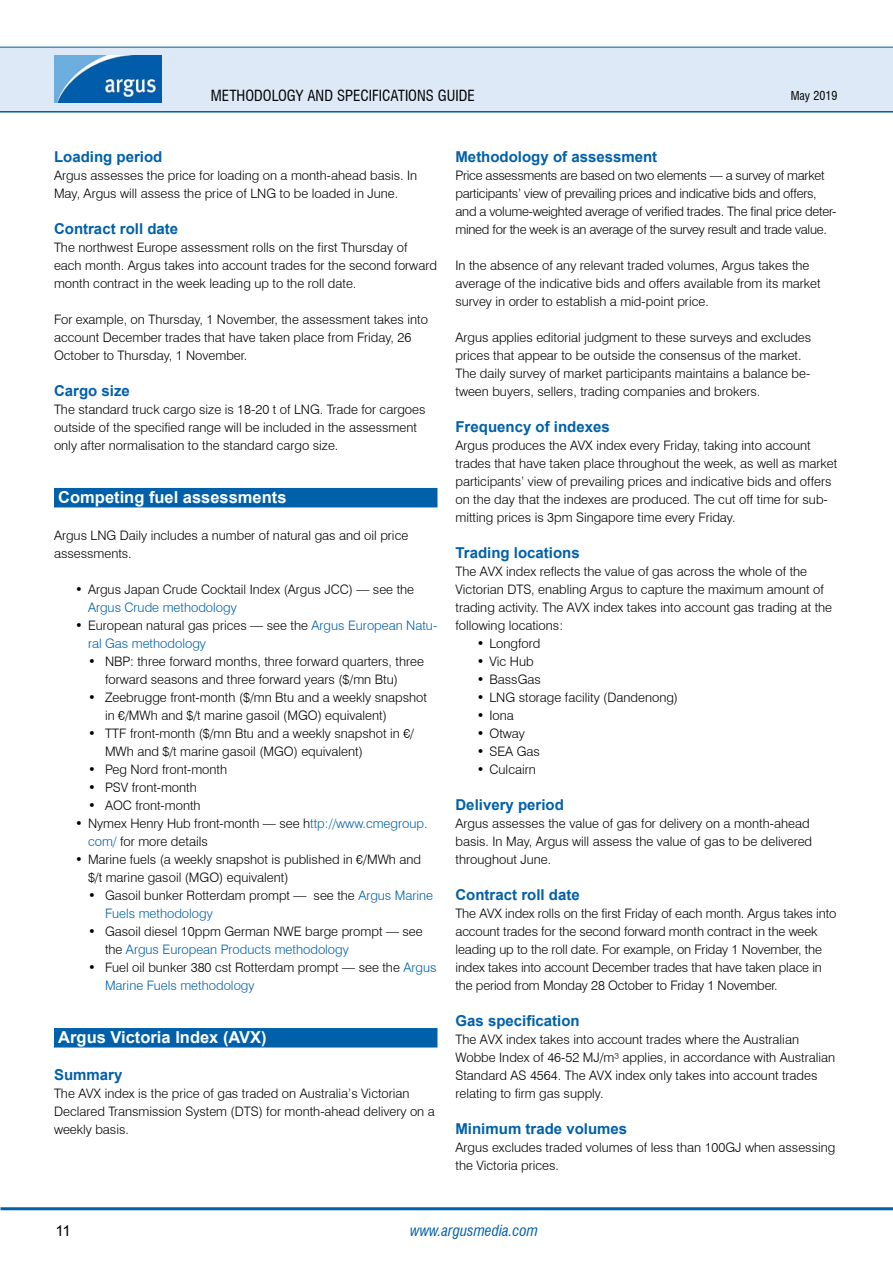
<style>
.page{position:relative;width:893px;height:1263px;background:#fff}
.page>*{position:absolute;margin:0;border:0;box-sizing:border-box;transform-origin:0 0}
.t1{font:700 16.5px "Arial";color:#fff}
.t2{font:700 15px "Arial";color:#0060a9}
.t3{font:condensed 15px "Swiss 721 BT";color:#000}
.t4{font:italic condensed 15px "Swiss 721 BT";color:#0060a9}
.t5{font:15px "Arial";color:#000}
.t6{font:300 13.05px/18px "Swiss 721 BT";color:#000}
.t7{font:300 13.05px/18px "Swiss 721 BT";letter-spacing:-.02em;color:#000}
.t8{font:300 13.05px/18px "Swiss 721 BT";color:#0060a9}
.t9{font:condensed 12px "Swiss 721 BT";color:#000}
.s1{color:#000}
.s2{color:#0060a9}
</style>
<div class="page">
<hr style="left:0;top:110px;width:893px;height:3px;background:#0060a9">
<div style="left:0;top:47px;width:893px;height:64px;background:#dee9f7"></div>
<hr style="left:0;top:47px;width:893px;height:1px;background:#0060a9">
<img style="left:54px;top:56px;width:108px;height:46px">
<hr style="left:1px;top:1207px;width:892px;height:3px;background:#0060a9">
<div style="left:54px;top:488px;width:383px;height:19px;background:#0060a9"></div>
<div style="left:54px;top:1028px;width:383px;height:19px;background:#0060a9"></div>
<p class="t3" style="left:211px;top:86px;width:106px">METHODOLOGY AND</p>
<p class="t3" style="left:337px;top:86px;width:139px">SPECIFICATIONS GUIDE</p>
<p class="t9" style="left:791px;top:88px;width:48px">MAY 2019</p>
<p class="t2" style="left:54px;top:147px;width:110px">Loading period</p>
<p class="t6" style="left:54px;top:166px;width:365px">Argus assesses the price for loading on a month-ahead basis. In<br>May, Argus will assess the price of LNG to be loaded in June.</p>
<p class="t2" style="left:54px;top:219px;width:126px">Contract roll date</p>
<p class="t6" style="left:54px;top:238px;width:384px">The northwest Europe assessment rolls on the first Thursday of each month. Argus takes into account trades for the second forward month contract in the week leading up to the roll date.</p>
<p class="t6" style="left:54px;top:310px;width:375px">For example, on Thursday, 1 November, the assessment takes into account December trades that have taken place from Friday, 26<br>October to Thursday, 1 November.</p>
<p class="t2" style="left:54px;top:381px;width:77px">Cargo size</p>
<p class="t6" style="left:54px;top:400px;width:373px">The standard truck cargo size is 18-20 t of LNG. Trade for cargoes outside of the specified range will be included in the assessment only after normalisation to the standard cargo size.</p>
<p class="t1" style="left:58px;top:486px;width:230px">Competing fuel assessments</p>
<p class="t6" style="left:54px;top:526px;width:356px">Argus LNG Daily includes a number of natural gas and oil price assessments.</p>
<p class="t6" style="left:75px;top:580px;width:340px">• Argus Japan Crude Cocktail Index (Argus JCC) — see the</p>
<p class="t8" style="left:88px;top:598px;width:150px">Argus Crude methodology</p>
<p class="t8" style="left:88px;top:616px;width:351px;text-indent:-13px"><span class="s1">• European natural gas prices — see the</span> Argus European Natu&shy;ral Gas methodology</p>
<p class="t6" style="left:105px;top:652px;width:320px;text-indent:-17px">• NBP: three forward months, three forward quarters, three forward seasons and three forward years ($/mn Btu)</p>
<p class="t6" style="left:105px;top:688px;width:323px;text-indent:-17px">• Zeebrugge front-month ($/mn Btu and a weekly snapshot in €/MWh and $/t marine gasoil (MGO) equivalent)</p>
<p class="t6" style="left:105px;top:724px;width:311px;text-indent:-17px">• TTF front-month ($/mn Btu and a weekly snapshot in €/<br>MWh and $/t marine gasoil (MGO) equivalent)</p>
<p class="t6" style="left:88px;top:760px;width:141px">• Peg Nord front-month</p>
<p class="t6" style="left:88px;top:778px;width:110px">• PSV front-month</p>
<p class="t6" style="left:88px;top:796px;width:114px">• AOC front-month</p>
<p class="t6" style="left:88px;top:814px;width:341px;text-indent:-13px">• Nymex Henry Hub front-month — see h<span class="s2">ttp://www.cmegroup. com/</span> for more details</p>
<p class="t6" style="left:88px;top:850px;width:335px;text-indent:-13px">• Marine fuels (a weekly snapshot is published in €/MWh and $/t marine gasoil (MGO) equivalent)</p>
<p class="t6" style="left:105px;top:886px;width:330px;text-indent:-17px">• Gasoil bunker Rotterdam prompt — see the <span class="s2">Argus Marine<br>Fuels methodology</span></p>
<p class="t6" style="left:105px;top:922px;width:319px;text-indent:-17px">• Gasoil diesel 10ppm German NWE barge prompt — see the <span class="s2">Argus European Products methodology</span></p>
<p class="t6" style="left:105px;top:958px;width:333px;text-indent:-17px">• Fuel oil bunker 380 cst Rotterdam prompt — see the <span class="s2">Argus<br>Marine Fuels methodology</span></p>
<p class="t1" style="left:58px;top:1027px;width:210px">Argus Victoria Index (AVX)</p>
<p class="t2" style="left:54px;top:1065px;width:70px">Summary</p>
<p class="t6" style="left:54px;top:1084px;width:382px">The AVX index is the price of gas traded on Australia’s Victorian<br>Declared Transmission System (DTS) for month-ahead delivery on a weekly basis.</p>
<p class="t2" style="left:455px;top:147px;width:203px">Methodology of assessment</p>
<p class="t7" style="left:455px;top:166px;width:382px">Price assessments are based on two elements — a survey of market participants’ view of prevailing prices and indicative bids and offers, and a volume-weighted average of verified trades. The final price deter&shy;mined for the week is an average of the survey result and trade value.</p>
<p class="t6" style="left:455px;top:256px;width:367px">In the absence of any relevant traded volumes, Argus takes the average of the indicative bids and offers available from its market survey in order to establish a mid-point price.</p>
<p class="t6" style="left:455px;top:328px;width:357px">Argus applies editorial judgment to these surveys and excludes prices that appear to be outside the consensus of the market.<br>The daily survey of market participants maintains a balance be&shy;tween buyers, sellers, trading companies and brokers.</p>
<p class="t2" style="left:455px;top:417px;width:156px">Frequency of indexes</p>
<p class="t6" style="left:455px;top:436px;width:383px">Argus produces the AVX index every Friday, taking into account trades that have taken place throughout the week, as well as market participants’ view of prevailing prices and indicative bids and offers on the day that the indexes are produced. The cut off time for sub&shy;mitting prices is 3pm Singapore time every Friday.</p>
<p class="t2" style="left:455px;top:543px;width:126px">Trading locations</p>
<p class="t6" style="left:455px;top:562px;width:378px">The AVX index reflects the value of gas across the whole of the Victorian DTS, enabling Argus to capture the maximum amount of trading activity. The AVX index takes into account gas trading at the following locations:</p>
<p class="t6" style="left:477px;top:634px;width:65px">• Longford</p>
<p class="t6" style="left:477px;top:652px;width:58px">• Vic Hub</p>
<p class="t6" style="left:477px;top:670px;width:66px">• BassGas</p>
<p class="t6" style="left:477px;top:688px;width:203px">• LNG storage facility (Dandenong)</p>
<p class="t6" style="left:477px;top:706px;width:39px">• Iona</p>
<p class="t6" style="left:477px;top:724px;width:50px">• Otway</p>
<p class="t6" style="left:477px;top:742px;width:65px">• SEA Gas</p>
<p class="t6" style="left:477px;top:760px;width:61px">• Culcairn</p>
<p class="t2" style="left:455px;top:795px;width:110px">Delivery period</p>
<p class="t6" style="left:455px;top:814px;width:358px">Argus assesses the value of gas for delivery on a month-ahead basis. In May, Argus will assess the value of gas to be delivered throughout June.</p>
<p class="t2" style="left:455px;top:885px;width:126px">Contract roll date</p>
<p class="t6" style="left:455px;top:904px;width:382px">The AVX index rolls on the first Friday of each month. Argus takes into account trades for the second forward month contract in the week leading up to the roll date. For example, on Friday 1 November, the index takes into account December trades that have taken place in the period from Monday 28 October to Friday 1 November.</p>
<p class="t2" style="left:455px;top:1011px;width:126px">Gas specification</p>
<p class="t6" style="left:455px;top:1030px;width:381px">The AVX index takes into account trades where the Australian Wobbe Index of 46-52 MJ/m³ applies, in accordance with Australian Standard AS 4564. The AVX index only takes into account trades relating to firm gas supply.</p>
<p class="t2" style="left:455px;top:1119px;width:173px">Minimum trade volumes</p>
<p class="t6" style="left:455px;top:1138px;width:381px">Argus excludes traded volumes of less than 100GJ when assessing the Victoria prices.</p>
<p class="t5" style="left:55px;top:1220px;width:17px">11</p>
<p class="t4" style="left:410px;top:1221px;width:129px">www.argusmedia.com</p>
</div>
